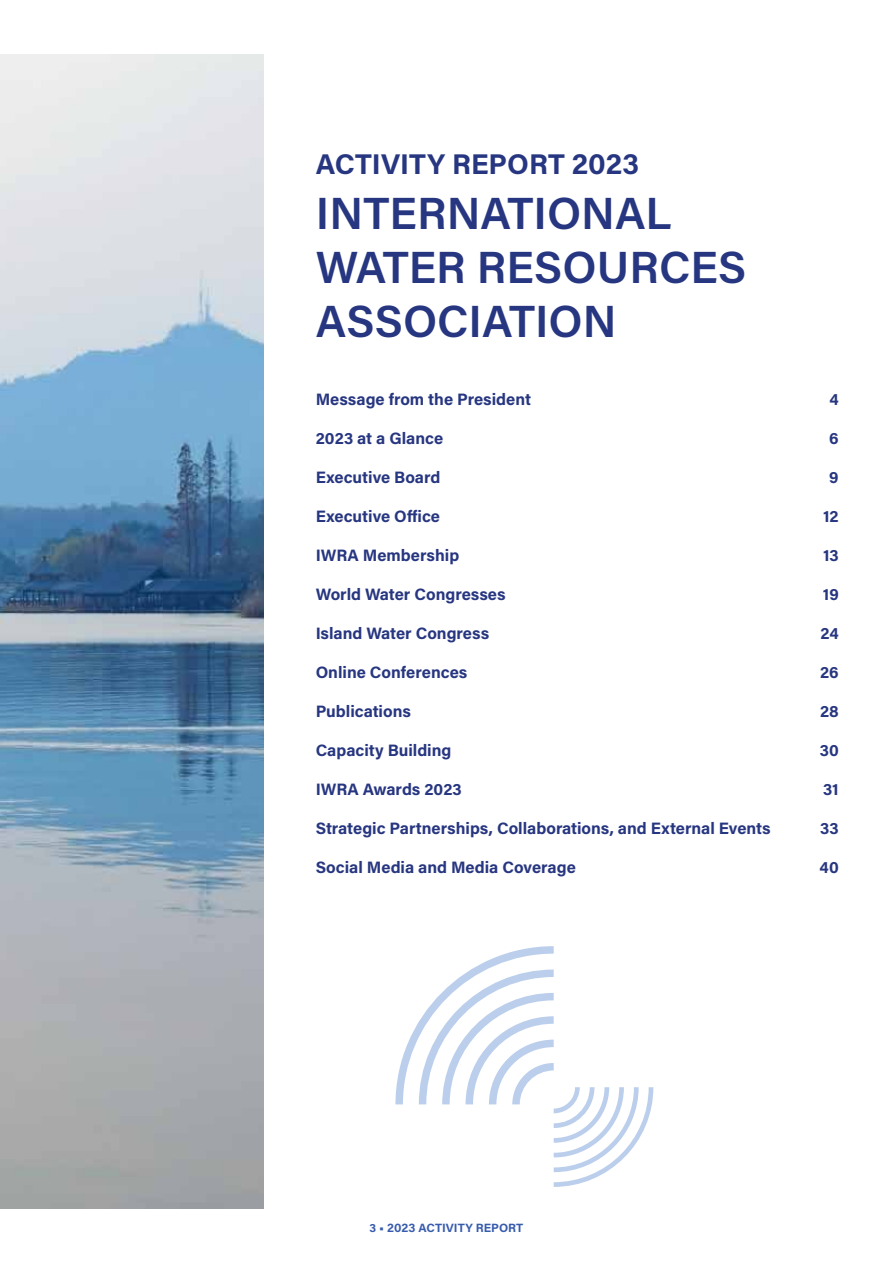
<style>
.page{position:relative;width:893px;height:1263px;background:#fff}
.page>*{position:absolute;margin:0;border:0;box-sizing:border-box;transform-origin:0 0}
.t1{font:600 45px/54px "Acumin Pro";color:#273680}
.t2{font:700 28.5px "Acumin Pro";color:#273680}
.t3{font:700 16.5px "Acumin Pro";color:#273680}
.t4{font:700 12px "Acumin Pro";color:#385cad}
</style>
<div class="page">
<img style="left:0;top:54px;width:264px;height:1155px">
<svg style="left:395px;top:946px;width:258px;height:241px"></svg>
<h2 class="t2" style="left:316px;top:144px;width:325px">ACTIVITY REPORT 2023</h2>
<h1 class="t1" style="left:316px;top:185px;width:432px">INTERNATIONAL<br>WATER RESOURCES<br>ASSOCIATION</h1>
<p class="t3" style="left:316px;top:387px;width:217px">Message from the President</p>
<p class="t3" style="left:829px;top:387px;width:11px">4</p>
<p class="t3" style="left:316px;top:426px;width:129px">2023 at a Glance</p>
<p class="t3" style="left:829px;top:426px;width:11px">6</p>
<p class="t3" style="left:316px;top:465px;width:126px">Executive Board</p>
<p class="t3" style="left:829px;top:465px;width:11px">9</p>
<p class="t3" style="left:316px;top:504px;width:126px">Executive Office</p>
<p class="t3" style="left:823px;top:504px;width:17px">12</p>
<p class="t3" style="left:316px;top:543px;width:145px">IWRA Membership</p>
<p class="t3" style="left:823px;top:543px;width:17px">13</p>
<p class="t3" style="left:316px;top:582px;width:191px">World Water Congresses</p>
<p class="t3" style="left:823px;top:582px;width:18px">19</p>
<p class="t3" style="left:316px;top:621px;width:175px">Island Water Congress</p>
<p class="t3" style="left:820px;top:621px;width:20px">24</p>
<p class="t3" style="left:316px;top:660px;width:153px">Online Conferences</p>
<p class="t3" style="left:820px;top:660px;width:20px">26</p>
<p class="t3" style="left:316px;top:699px;width:97px">Publications</p>
<p class="t3" style="left:820px;top:699px;width:20px">28</p>
<p class="t3" style="left:316px;top:738px;width:137px">Capacity Building</p>
<p class="t3" style="left:820px;top:738px;width:21px">30</p>
<p class="t3" style="left:316px;top:777px;width:148px">IWRA Awards 2023</p>
<p class="t3" style="left:823px;top:777px;width:17px">31</p>
<p class="t3" style="left:316px;top:816px;width:456px">Strategic Partnerships, Collaborations, and External Events</p>
<p class="t3" style="left:820px;top:816px;width:20px">33</p>
<p class="t3" style="left:316px;top:855px;width:262px">Social Media and Media Coverage</p>
<p class="t3" style="left:819px;top:855px;width:21px">40</p>
<p class="t4" style="left:370px;top:1219px;width:155px">3 • 2023 ACTIVITY REPORT</p>
</div>
